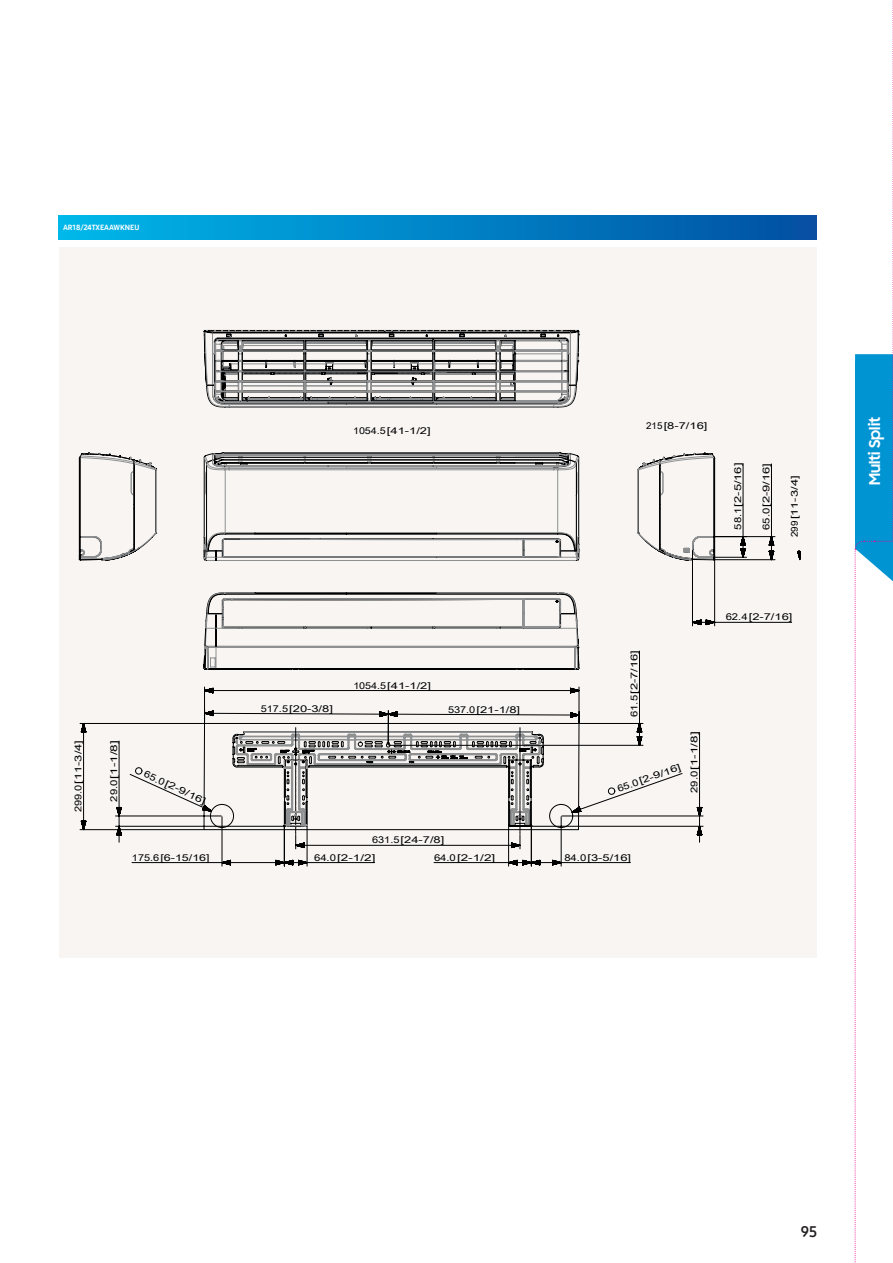
<style>
.page{position:relative;width:893px;height:1263px;background:#fff}
.page>*{position:absolute;margin:0;border:0;box-sizing:border-box;transform-origin:0 0}
.t1{font:700 15px "Samsung Sharp Sans";color:#fff}
.t2{font:15px "Samsung One 700";color:#231f20}
.t3{font:9.45px "Arial Unicode MS";color:#000001;scale:1.19 1}
.t4{font:9.45px "Arial Unicode MS";color:#000001;scale:1.16 1}
.t5{font:9.45px "Arial Unicode MS";color:#000001;scale:1.14 1}
.t6{font:9.45px "Arial Unicode MS";color:#000001;scale:1.04 1}
.t7{font:7.5px "Samsung One 800";color:#fff}
</style>
<div class="page">
<div style="left:59px;top:216px;width:757px;height:23px;background:linear-gradient(to right,#00b8ea,#0250a3)"></div>
<div style="left:59px;top:248px;width:757px;height:710px;background:#f8f5f3"></div>
<svg style="left:79px;top:453px;width:9px;height:107px"></svg>
<svg style="left:99px;top:453px;width:105px;height:107px"></svg>
<svg style="left:204px;top:628px;width:375px;height:23px"></svg>
<svg style="left:204px;top:330px;width:375px;height:38px"></svg>
<svg style="left:205px;top:338px;width:373px;height:13px"></svg>
<svg style="left:205px;top:351px;width:373px;height:102px"></svg>
<svg style="left:204px;top:453px;width:373px;height:107px"></svg>
<svg style="left:215px;top:455px;width:423px;height:170px"></svg>
<svg style="left:638px;top:453px;width:162px;height:173px"></svg>
<svg style="left:132px;top:830px;width:163px;height:36px"></svg>
<svg style="left:295px;top:732px;width:408px;height:134px"></svg>
<svg style="left:203px;top:651px;width:479px;height:161px"></svg>
<svg style="left:80px;top:687px;width:499px;height:143px"></svg>
<svg style="left:854px;top:0;width:39px;height:1263px"></svg>
<p class="t7" style="left:63px;top:223px;width:78px">AR18/24TXEAAWKNEU</p>
<p class="t5" style="left:353px;top:424px;width:70px">1054.5[41-1/2]</p>
<p class="t6" style="left:646px;top:419px;width:60px">215[8-7/16]</p>
<p class="t3" style="left:731px;top:529px;width:58px;rotate:-90deg">58.1[2-5/16]</p>
<p class="t3" style="left:759px;top:530px;width:58px;rotate:-90deg">65.0[2-9/16]</p>
<p class="t6" style="left:788px;top:537px;width:60px;rotate:-90deg">299[11-3/4]</p>
<p class="t4" style="left:71px;top:812px;width:64px;rotate:-90deg">299.0[11-3/4]</p>
<p class="t3" style="left:107px;top:801px;width:53px;rotate:-90deg">29.0[1-1/8]</p>
<p class="t5" style="left:353px;top:678px;width:70px">1054.5[41-1/2]</p>
<p class="t4" style="left:261px;top:702px;width:64px">517.5[20-3/8]</p>
<p class="t4" style="left:448px;top:702px;width:64px">537.0[21-1/8]</p>
<p class="t3" style="left:627px;top:717px;width:58px;rotate:-90deg">61.5[2-7/16]</p>
<p class="t3" style="left:147px;top:767px;width:58px;rotate:24deg">65.0[2-9/16]</p>
<p class="t3" style="left:615px;top:782px;width:58px;rotate:-19deg">65.0[2-9/16]</p>
<p class="t4" style="left:372px;top:833px;width:64px">631.5[24-7/8]</p>
<p class="t3" style="left:564px;top:850px;width:58px">84.0[3-5/16]</p>
<p class="t4" style="left:132px;top:850px;width:68px">175.6[6-15/16]</p>
<p class="t3" style="left:314px;top:850px;width:53px">64.0[2-1/2]</p>
<p class="t3" style="left:434px;top:850px;width:53px">64.0[2-1/2]</p>
<p class="t3" style="left:687px;top:793px;width:53px;rotate:-90deg">29.0[1-1/8]</p>
<p class="t3" style="left:726px;top:610px;width:58px">62.4[2-7/16]</p>
<h1 class="t1" style="left:864px;top:485px;width:70px;rotate:-90deg">Multi Split</h1>
<h1 class="t2" style="left:801px;top:1222px;width:18px">95</h1>
</div>
